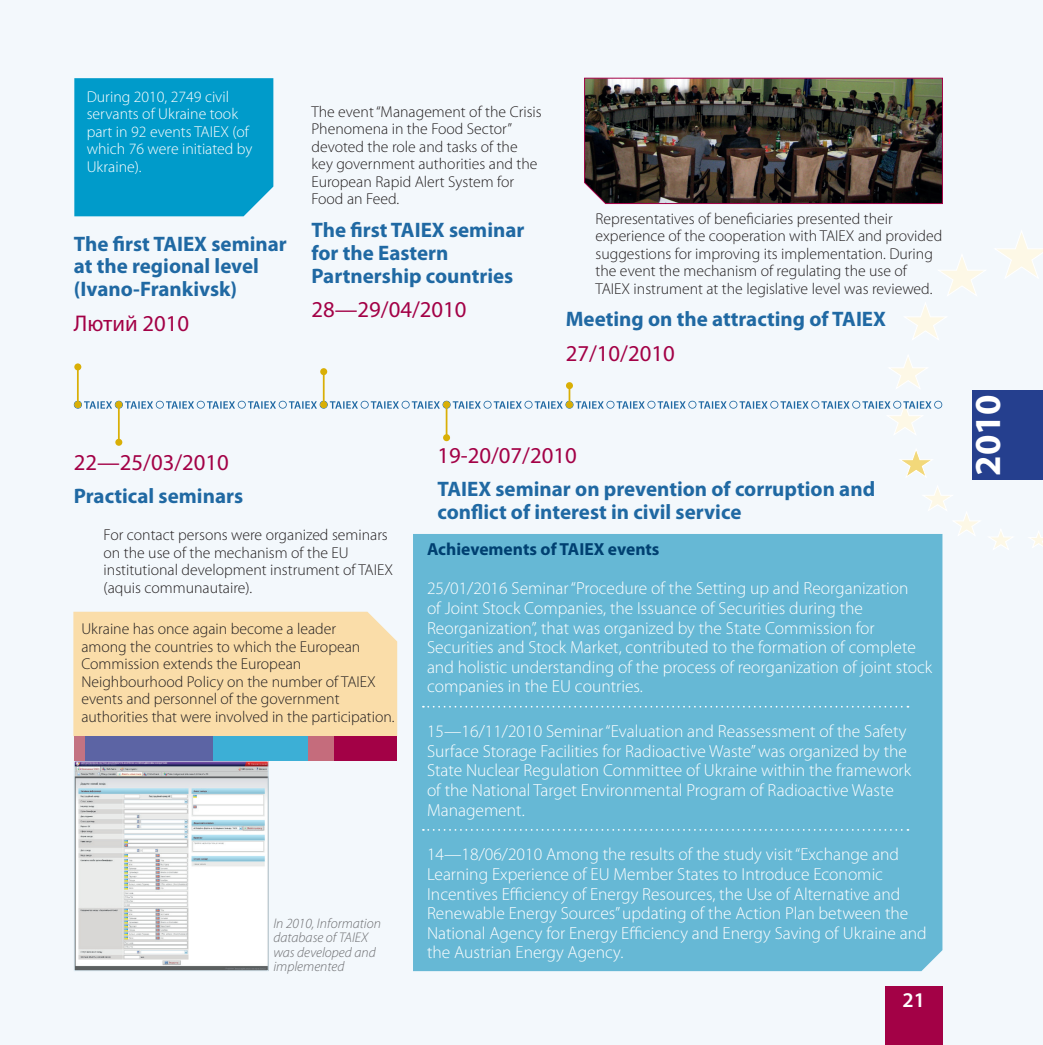
<style>
.page{position:relative;width:1043px;height:1045px;background:#fff}
.page>*{position:absolute;margin:0;border:0;box-sizing:border-box;transform-origin:0 0}
.t1{font:700 36.75px "Myriad Pro";color:#fff}
.t2{font:22.75px "Myriad Pro";color:#a30146}
.t3{font:700 21px/22.8px "Myriad Pro";color:#2069a3}
.t4{font:600 21px "Myriad Pro";color:#fff}
.t5{font:300 17.5px/19.6px "Myriad Pro";color:#fff}
.t6{font:700 17.5px "Myriad Pro";color:#004071}
.t7{font:300 15.75px/17.5px "Myriad Pro";color:#231f20}
.t8{font:300 15.75px/17.5px "Myriad Pro";color:#fff}
.t9{font:italic 300 14px/14.5px "Myriad Pro";color:#6c6d70}
</style>
<div class="page">
<div style="left:0;top:0;width:1042px;height:1044px;background:#f3f8fc"></div>
<div style="left:972px;top:390px;width:70px;height:89px;background:#253f8e"></div>
<div style="left:885px;top:985px;width:57px;height:59px;background:#a30146"></div>
<svg style="left:1029px;top:531px;width:13px;height:17px"></svg>
<svg style="left:900px;top:449px;width:115px;height:102px"></svg>
<svg style="left:905px;top:231px;width:137px;height:109px"></svg>
<div style="left:74px;top:78px;width:199px;height:138px;background:#009bca"></div>
<div style="left:73px;top:611px;width:324px;height:125px;background:#fadda9"></div>
<div style="left:413px;top:534px;width:529px;height:436px;background:#66b8d5"></div>
<svg style="left:423px;top:705px;width:485px;height:2px"></svg>
<svg style="left:423px;top:828px;width:485px;height:2px"></svg>
<hr style="left:118px;top:404px;width:2px;height:38px;background:#d9af06">
<div style="left:115px;top:438px;width:7px;height:7px;background:#d9af06;border-radius:50%"></div>
<svg style="left:74px;top:355px;width:868px;height:81px"></svg>
<div style="left:566px;top:401px;width:7px;height:7px;background:#d9af06;border-radius:50%"></div>
<div style="left:566px;top:382px;width:7px;height:7px;background:#d9af06;border-radius:50%"></div>
<img style="left:76px;top:762px;width:191px;height:206px">
<div style="left:74px;top:760px;width:195px;height:210px;border:1px solid #daeaf3"></div>
<hr style="left:445px;top:404px;width:2px;height:33px;background:#d9af06">
<div style="left:443px;top:434px;width:7px;height:7px;background:#d9af06;border-radius:50%"></div>
<div style="left:443px;top:401px;width:7px;height:7px;background:#d9af06;border-radius:50%"></div>
<img style="left:584px;top:77px;width:359px;height:127px">
<div style="left:213px;top:736px;width:135px;height:24px;background:#3cafd6"></div>
<div style="left:80px;top:736px;width:133px;height:24px;background:#5c64a4"></div>
<div style="left:308px;top:736px;width:27px;height:24px;background:#c56c7c"></div>
<div style="left:74px;top:736px;width:10px;height:24px;background:#c37382"></div>
<div style="left:335px;top:736px;width:62px;height:24px;background:#a30146"></div>
<p class="t8" style="left:87px;top:88px;width:167px">During 2010, 2749 civil servants of Ukraine took part in 92 events TAIEX (of which 76 were initiated by<br>Ukraine).</p>
<p class="t3" style="left:74px;top:231px;width:214px">The first TAIEX seminar at the regional level (Ivano-Frankivsk)</p>
<h2 class="t2" style="left:74px;top:309px;width:117px">Лютий 2010</h2>
<p class="t7" style="left:311px;top:103px;width:232px">The event “Management of the Crisis<br>Phenomena in the Food Sector” devoted the role and tasks of the key government authorities and the<br>European Rapid Alert System for<br>Food an Feed.</p>
<p class="t3" style="left:311px;top:218px;width:214px">The first TAIEX seminar for the Eastern<br>Partnership countries</p>
<h2 class="t2" style="left:311px;top:295px;width:157px">28—29/04/2010</h2>
<p class="t7" style="left:595px;top:210px;width:348px">Representatives of beneficiaries presented their experience of the cooperation with TAIEX and provided suggestions for improving its implementation. During the event the mechanism of regulating the use of TAIEX instrument at the legislative level was reviewed.</p>
<p class="t3" style="left:565px;top:307px;width:322px">Meeting on the attracting of TAIEX</p>
<h2 class="t2" style="left:565px;top:339px;width:110px">27/10/2010</h2>
<h2 class="t2" style="left:74px;top:448px;width:157px">22—25/03/2010</h2>
<p class="t3" style="left:74px;top:483px;width:171px">Practical seminars</p>
<p class="t7" style="left:104px;top:526px;width:291px">For contact persons were organized seminars on the use of the mechanism of the EU institutional development instrument of TAIEX (aquis communautaire).</p>
<p class="t7" style="left:81px;top:620px;width:315px">Ukraine has once again become a leader<br>among the countries to which the European Commission extends the European Neighbourhood Policy on the number of TAIEX events and personnel of the government authorities that were involved in the participation.</p>
<p class="t9" style="left:273px;top:915px;width:109px">In 2010, Information database of TAIEX was developed and implemented</p>
<h2 class="t2" style="left:437px;top:441px;width:141px">19-20/07/2010</h2>
<p class="t3" style="left:437px;top:476px;width:439px">TAIEX seminar on prevention of corruption and conflict of interest in civil service</p>
<p class="t6" style="left:427px;top:537px;width:234px">Achievements of TAIEX events</p>
<p class="t5" style="left:427px;top:579px;width:506px">25/01/2016 Seminar “Procedure of the Setting up and Reorganization<br>of Joint Stock Companies, the Issuance of Securities during the Reorganization”, that was organized by the State Commission for Securities and Stock Market, contributed to the formation of complete and holistic understanding of the process of reorganization of joint stock companies in the EU countries.</p>
<p class="t5" style="left:427px;top:721px;width:486px">15—16/11/2010 Seminar “Evaluation and Reassessment of the Safety Surface Storage Facilities for Radioactive Waste” was organized by the State Nuclear Regulation Committee of Ukraine within the framework of the National Target Environmental Program of Radioactive Waste Management.</p>
<p class="t5" style="left:427px;top:844px;width:501px">14—18/06/2010 Among the results of the study visit “Exchange and Learning Experience of EU Member States to Introduce Economic Incentives Efficiency of Energy Resources, the Use of Alternative and Renewable Energy Sources” updating of the Action Plan between the National Agency for Energy Efficiency and Energy Saving of Ukraine and the Austrian Energy Agency.</p>
<p class="t4" style="left:902px;top:986px;width:24px">21</p>
<h1 class="t1" style="left:963px;top:475px;width:83px;rotate:-90deg">2010</h1>
</div>
